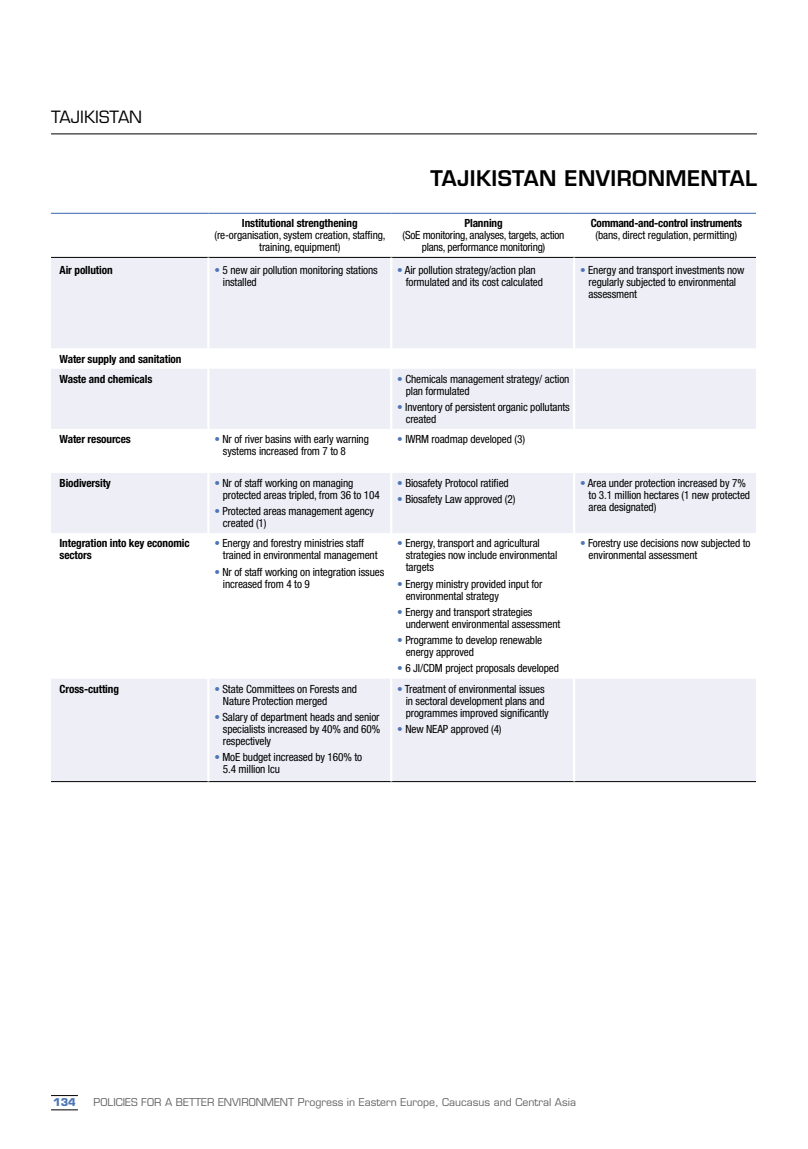
<style>
.page{position:relative;width:808px;height:1149px;background:#fff}
.page>*{position:absolute;margin:0;border:0;box-sizing:border-box;transform-origin:0 0}
._07_Heading_BIG_TAB{font:600 21px "Eurostile LT Std";letter-spacing:.02em;color:#000}
.t1{font:16.5px "Eurostile LT Std";color:#000}
._07_Bullet_BIG_TAB{font:condensed 11.25px/12px "Helvetica Neue LT Std";letter-spacing:-.01em;color:#000}
._06_Tab_Body{font:condensed 11.25px/12px "Helvetica Neue LT Std";letter-spacing:-.01em;color:#000;text-align:center}
._06_Tab_Body-2{font:700 condensed 11.25px/12px "Helvetica Neue LT Std";letter-spacing:-.01em;color:#000}
.t2{font:10.5px "Eurostile LT Std";color:#636363}
.t3{font:700 10.5px "Eurostile LT Std";color:#4d75b7}
.s1{font-weight:700}
.s2{color:#4d75b7}
</style>
<div class="page">
<hr style="left:51px;top:134px;width:706px;height:1px;background:#000">
<svg style="left:51px;top:1109px;width:27px;height:1px"></svg>
<div style="left:51px;top:258px;width:705px;height:523px;background:#edeef6"></div>
<svg style="left:51px;top:348px;width:705px;height:330px"></svg>
<hr style="left:51px;top:213px;width:157px;height:1px;background:#4d75b7">
<hr style="left:208px;top:213px;width:183px;height:1px;background:#4d75b7">
<hr style="left:391px;top:213px;width:183px;height:1px;background:#4d75b7">
<hr style="left:574px;top:213px;width:183px;height:1px;background:#4d75b7">
<hr style="left:51px;top:257px;width:157px;height:1px;background:#000">
<hr style="left:51px;top:781px;width:157px;height:1px;background:#000">
<hr style="left:208px;top:257px;width:183px;height:1px;background:#000">
<hr style="left:391px;top:257px;width:183px;height:1px;background:#000">
<hr style="left:574px;top:257px;width:183px;height:1px;background:#000">
<hr style="left:208px;top:781px;width:183px;height:1px;background:#000">
<hr style="left:391px;top:781px;width:183px;height:1px;background:#000">
<hr style="left:574px;top:781px;width:183px;height:1px;background:#000">
<hr style="left:207px;top:257px;width:2px;height:91px;background:#fff">
<hr style="left:390px;top:257px;width:2px;height:91px;background:#fff">
<hr style="left:573px;top:257px;width:2px;height:91px;background:#fff">
<hr style="left:207px;top:348px;width:2px;height:20px;background:#fff">
<hr style="left:390px;top:348px;width:2px;height:20px;background:#fff">
<hr style="left:573px;top:348px;width:2px;height:20px;background:#fff">
<hr style="left:207px;top:368px;width:2px;height:61px;background:#fff">
<hr style="left:390px;top:368px;width:2px;height:61px;background:#fff">
<hr style="left:573px;top:368px;width:2px;height:61px;background:#fff">
<hr style="left:207px;top:429px;width:2px;height:44px;background:#fff">
<hr style="left:390px;top:429px;width:2px;height:44px;background:#fff">
<hr style="left:573px;top:429px;width:2px;height:44px;background:#fff">
<hr style="left:207px;top:473px;width:2px;height:60px;background:#fff">
<hr style="left:390px;top:473px;width:2px;height:60px;background:#fff">
<hr style="left:573px;top:473px;width:2px;height:60px;background:#fff">
<hr style="left:207px;top:533px;width:2px;height:145px;background:#fff">
<hr style="left:390px;top:533px;width:2px;height:145px;background:#fff">
<hr style="left:573px;top:533px;width:2px;height:145px;background:#fff">
<hr style="left:207px;top:678px;width:2px;height:103px;background:#fff">
<hr style="left:390px;top:678px;width:2px;height:103px;background:#fff">
<hr style="left:573px;top:678px;width:2px;height:103px;background:#fff">
<p class="t1" style="left:51px;top:107px;width:93px">TAJIKISTAN</p>
<p class="_07_Heading_BIG_TAB" style="left:430px;top:165px;width:328px">TAJIKISTAN ENVIRONMENTAL</p>
<p class="_06_Tab_Body" style="left:214px;top:217px;width:173px"><span class="s1">Institutional strengthening </span>(re-organisation, system creation, staffing, training, equipment)</p>
<p class="_06_Tab_Body" style="left:403px;top:217px;width:163px"><span class="s1">Planning<br></span>(SoE monitoring, analyses, targets, action plans, performance monitoring)</p>
<p class="_06_Tab_Body" style="left:591px;top:217px;width:153px"><span class="s1">Command-and-control instruments </span>(bans, direct regulation, permitting)</p>
<p class="_06_Tab_Body-2" style="left:60px;top:264px;width:55px">Air pollution</p>
<p class="_07_Bullet_BIG_TAB" style="left:223px;top:264px;width:156px;text-indent:-9px"><span class="s2">•</span> 5 new air pollution monitoring stations installed</p>
<p class="_07_Bullet_BIG_TAB" style="left:406px;top:264px;width:139px;text-indent:-9px"><span class="s2">•</span> Air pollution strategy/action plan formulated and its cost calculated</p>
<p class="_07_Bullet_BIG_TAB" style="left:589px;top:264px;width:157px;text-indent:-9px"><span class="s2">•</span> Energy and transport investments now regularly subjected to environmental assessment</p>
<p class="_06_Tab_Body-2" style="left:60px;top:352px;width:123px">Water supply and sanitation</p>
<p class="_06_Tab_Body-2" style="left:60px;top:372px;width:94px">Waste and chemicals</p>
<p class="_07_Bullet_BIG_TAB" style="left:406px;top:372px;width:165px;text-indent:-9px"><span class="s2">•</span> Chemicals management strategy/ action plan formulated</p>
<p class="_07_Bullet_BIG_TAB" style="left:406px;top:400px;width:166px;text-indent:-9px"><span class="s2">•</span> Inventory of persistent organic pollutants created</p>
<p class="_06_Tab_Body-2" style="left:60px;top:432px;width:73px">Water resources</p>
<p class="_07_Bullet_BIG_TAB" style="left:223px;top:433px;width:148px;text-indent:-9px"><span class="s2">•</span> Nr of river basins with early warning systems increased from 7 to 8</p>
<p class="_07_Bullet_BIG_TAB" style="left:397px;top:433px;width:129px"><span class="s2">•</span> IWRM roadmap developed (3)</p>
<p class="_06_Tab_Body-2" style="left:60px;top:476px;width:53px">Biodiversity</p>
<p class="_07_Bullet_BIG_TAB" style="left:223px;top:477px;width:158px;text-indent:-9px"><span class="s2">•</span> Nr of staff working on managing protected areas tripled, from 36 to 104</p>
<p class="_07_Bullet_BIG_TAB" style="left:223px;top:505px;width:153px;text-indent:-9px"><span class="s2">•</span> Protected areas management agency created (1)</p>
<p class="_07_Bullet_BIG_TAB" style="left:397px;top:477px;width:113px"><span class="s2">•</span> Biosafety Protocol ratified</p>
<p class="_07_Bullet_BIG_TAB" style="left:397px;top:493px;width:120px"><span class="s2">•</span> Biosafety Law approved (2)</p>
<p class="_06_Tab_Body-2" style="left:60px;top:537px;width:132px">Integration into key economic sectors</p>
<p class="_07_Bullet_BIG_TAB" style="left:223px;top:537px;width:156px;text-indent:-9px"><span class="s2">•</span> Energy and forestry ministries staff trained in environmental management</p>
<p class="_07_Bullet_BIG_TAB" style="left:223px;top:565px;width:163px;text-indent:-9px"><span class="s2">•</span> Nr of staff working on integration issues increased from 4 to 9</p>
<p class="_06_Tab_Body-2" style="left:60px;top:682px;width:61px">Cross-cutting</p>
<p class="_07_Bullet_BIG_TAB" style="left:223px;top:682px;width:136px;text-indent:-9px"><span class="s2">•</span> State Committees on Forests and<br>Nature Protection merged</p>
<p class="_07_Bullet_BIG_TAB" style="left:223px;top:710px;width:159px;text-align:justify;text-indent:-9px"><span class="s2">•</span> Salary of department heads and senior specialists increased by 40% and 60% respectively</p>
<p class="_07_Bullet_BIG_TAB" style="left:223px;top:750px;width:141px;text-indent:-9px"><span class="s2">•</span> MoE budget increased by 160% to<br>5.4 million lcu</p>
<p class="_07_Bullet_BIG_TAB" style="left:406px;top:537px;width:153px;text-indent:-9px"><span class="s2">•</span> Energy, transport and agricultural strategies now include environmental targets</p>
<p class="_07_Bullet_BIG_TAB" style="left:406px;top:577px;width:138px;text-indent:-9px"><span class="s2">•</span> Energy ministry provided input for environmental strategy</p>
<p class="_07_Bullet_BIG_TAB" style="left:406px;top:605px;width:156px;text-indent:-9px"><span class="s2">•</span> Energy and transport strategies underwent environmental assessment</p>
<p class="_07_Bullet_BIG_TAB" style="left:406px;top:634px;width:138px;text-indent:-9px"><span class="s2">•</span> Programme to develop renewable energy approved</p>
<p class="_07_Bullet_BIG_TAB" style="left:397px;top:662px;width:163px"><span class="s2">•</span> 6 JI/CDM project proposals developed</p>
<p class="_07_Bullet_BIG_TAB" style="left:406px;top:682px;width:145px;text-indent:-9px"><span class="s2">•</span> Treatment of environmental issues in sectoral development plans and programmes improved significantly</p>
<p class="_07_Bullet_BIG_TAB" style="left:397px;top:722px;width:106px"><span class="s2">•</span> New NEAP approved (4)</p>
<p class="_07_Bullet_BIG_TAB" style="left:589px;top:477px;width:163px;text-indent:-9px"><span class="s2">•</span> Area under protection increased by 7% to 3.1 million hectares (1 new protected area designated)</p>
<p class="_07_Bullet_BIG_TAB" style="left:589px;top:537px;width:163px;text-indent:-9px"><span class="s2">•</span> Forestry use decisions now subjected to environmental assessment</p>
<p class="t3" style="left:53px;top:1095px;width:24px">134</p>
<p class="t2" style="left:94px;top:1095px;width:484px">POLICIES FOR A BETTER ENVIRONMENT Progress in Eastern Europe, Caucasus and Central Asia</p>
</div>
